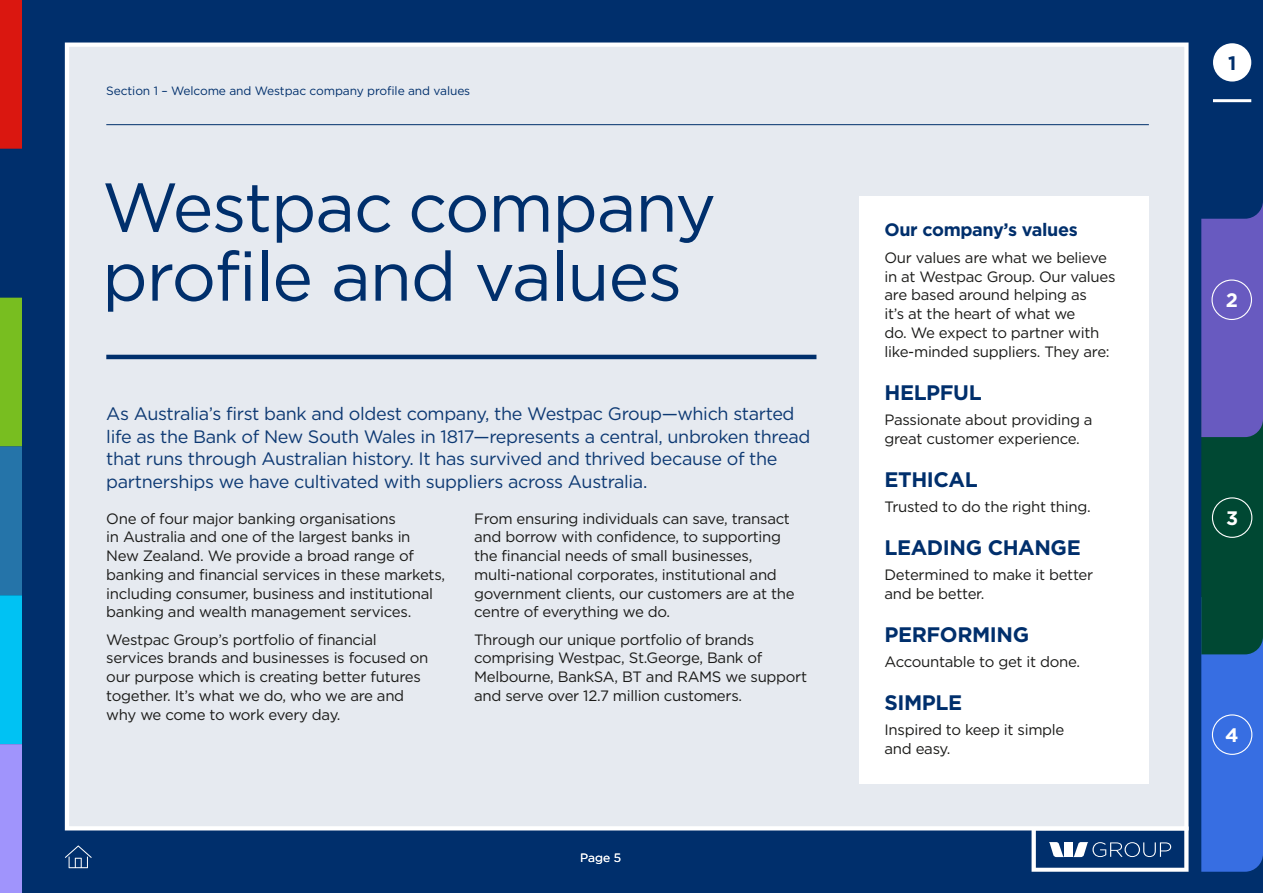
<style>
.page{position:relative;width:1263px;height:893px;background:#002f6c}
.page>*{position:absolute;margin:0;border:0;box-sizing:border-box;transform-origin:0 0}
.t1{font:69px/69px "Gotham";letter-spacing:-.02em;color:#002f6c}
.t2{font:700 21px "Gotham";letter-spacing:-.02em;color:#002f6c}
.t3{font:700 19.5px "Gotham";color:#fff}
.t4{font:700 19.5px "Gotham";color:#002f6c}
.t5{font:18px/22.5px "Gotham";letter-spacing:-.02em;color:#0d3973}
.t6{font:700 18px "Gotham";letter-spacing:-.02em;color:#002f6c}
.t7{font:15px/18.8px "Gotham";letter-spacing:-.02em;color:#1a1a18}
.t8{font:12px "Gotham";letter-spacing:-.01em;color:#002f6c}
.t9{font:12px "Gotham";color:#fff}
</style>
<div class="page">
<div style="left:0;top:0;width:21px;height:149px;background:#da1710"></div>
<div style="left:0;top:298px;width:21px;height:148px;background:#78be20"></div>
<div style="left:0;top:446px;width:21px;height:149px;background:#2574a9"></div>
<div style="left:0;top:595px;width:21px;height:149px;background:#00c2f3"></div>
<div style="left:0;top:744px;width:21px;height:149px;background:#a094fc"></div>
<svg style="left:1031px;top:830px;width:157px;height:42px"></svg>
<div style="left:1064px;top:842px;width:9px;height:15px;background:#fff"></div>
<div style="left:65px;top:43px;width:1123px;height:787px;background:#e6eaf0;border:4px solid #fff"></div>
<hr style="left:106px;top:124px;width:1043px;height:1px;background:#002f6c">
<svg style="left:1201px;top:43px;width:62px;height:829px"></svg>
<hr style="left:106px;top:355px;width:710px;height:4px;background:#002f6c">
<hr style="left:1213px;top:99px;width:38px;height:3px;background:#fff">
<div style="left:1213px;top:43px;width:38px;height:39px;background:#fff;border-radius:50%"></div>
<div style="left:1211px;top:279px;width:41px;height:41px;border:1px solid #fff;border-radius:50%"></div>
<div style="left:1212px;top:497px;width:40px;height:41px;border:1px solid #fff;border-radius:50%"></div>
<div style="left:1212px;top:714px;width:40px;height:41px;border:1px solid #fff;border-radius:50%"></div>
<svg style="left:65px;top:845px;width:27px;height:23px"></svg>
<div style="left:859px;top:196px;width:289px;height:587px;background:#fff"></div>
<p class="t8" style="left:106px;top:83px;width:365px">Section 1 – Welcome and Westpac company profile and values</p>
<h1 class="t1" style="left:102px;top:171px;width:616px">Westpac company profile and values</h1>
<p class="t5" style="left:106px;top:402px;width:706px">As Australia’s first bank and oldest company, the Westpac Group—which started life as the Bank of New South Wales in 1817—represents a central, unbroken thread that runs through Australian history. It has survived and thrived because of the partnerships we have cultivated with suppliers across Australia.</p>
<p class="t7" style="left:106px;top:509px;width:340px">One of four major banking organisations<br>in Australia and one of the largest banks in New Zealand. We provide a broad range of banking and financial services in these markets, including consumer, business and institutional banking and wealth management services.</p>
<p class="t7" style="left:106px;top:630px;width:324px">Westpac Group’s portfolio of financial services brands and businesses is focused on our purpose which is creating better futures together. It’s what we do, who we are and why we come to work every day.</p>
<p class="t7" style="left:474px;top:509px;width:322px">From ensuring individuals can save, transact and borrow with confidence, to supporting the financial needs of small businesses, multi-national corporates, institutional and government clients, our customers are at the centre of everything we do.</p>
<p class="t7" style="left:474px;top:630px;width:334px">Through our unique portfolio of brands comprising Westpac, St.George, Bank of Melbourne, BankSA, BT and RAMS we support and serve over 12.7 million customers.</p>
<p class="t9" style="left:580px;top:850px;width:42px">Page 5</p>
<p class="t6" style="left:884px;top:217px;width:195px">Our company’s values</p>
<p class="t7" style="left:884px;top:248px;width:233px">Our values are what we believe in at Westpac Group. Our values are based around helping as<br>it’s at the heart of what we<br>do. We expect to partner with like‑minded suppliers. They are:</p>
<h2 class="t2" style="left:884px;top:378px;width:99px">HELPFUL</h2>
<p class="t7" style="left:884px;top:410px;width:210px">Passionate about providing a great customer experience.</p>
<h2 class="t2" style="left:884px;top:465px;width:95px">ETHICAL</h2>
<p class="t7" style="left:884px;top:497px;width:208px">Trusted to do the right thing.</p>
<h2 class="t2" style="left:884px;top:534px;width:198px">LEADING CHANGE</h2>
<p class="t7" style="left:884px;top:565px;width:210px">Determined to make it better and be better.</p>
<h2 class="t2" style="left:884px;top:621px;width:146px">PERFORMING</h2>
<p class="t7" style="left:884px;top:652px;width:197px">Accountable to get it done.</p>
<h2 class="t2" style="left:884px;top:689px;width:79px">SIMPLE</h2>
<p class="t7" style="left:884px;top:720px;width:181px">Inspired to keep it simple and easy.</p>
<h3 class="t4" style="left:1228px;top:50px;width:10px">1</h3>
<h3 class="t3" style="left:1226px;top:287px;width:14px">2</h3>
<h3 class="t3" style="left:1226px;top:505px;width:14px">3</h3>
<h3 class="t3" style="left:1225px;top:722px;width:15px">4</h3>
</div>
